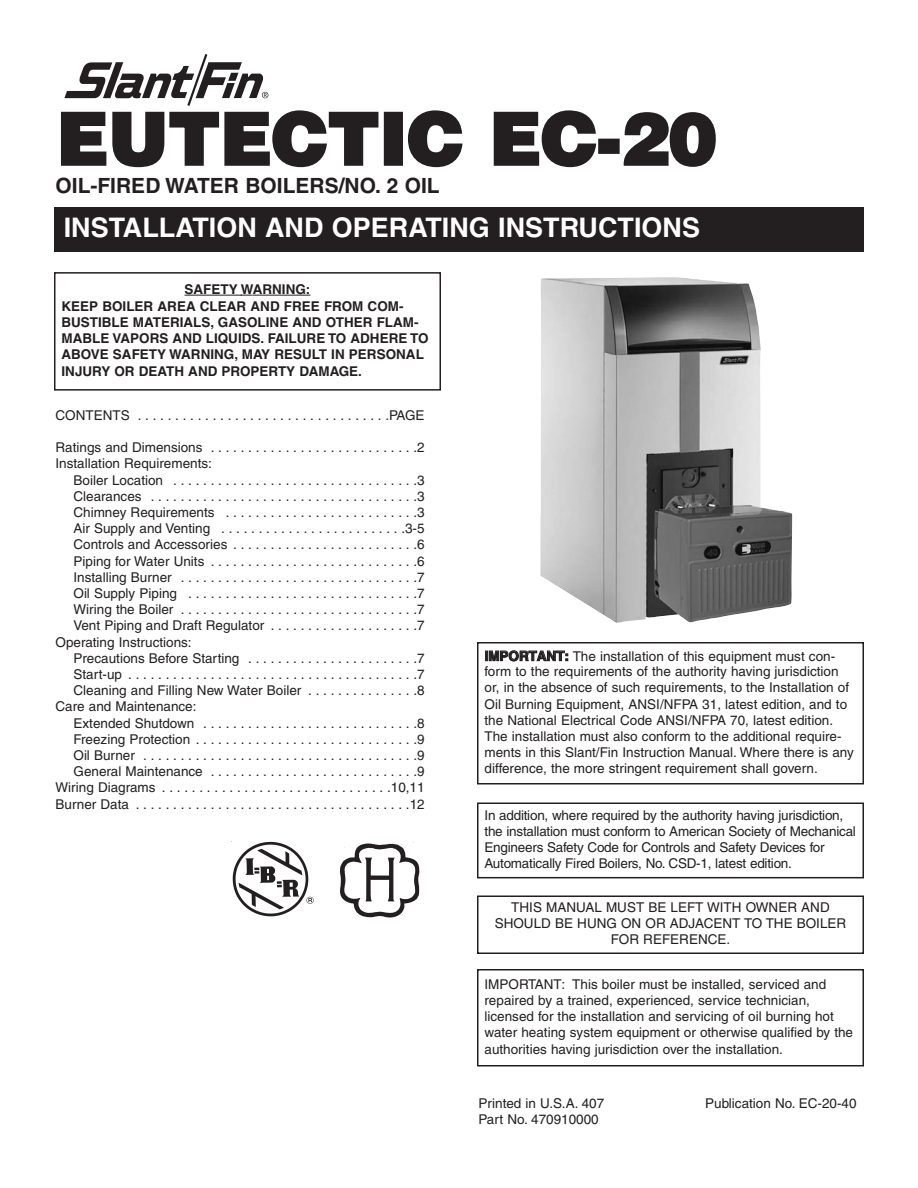
<style>
.page{position:relative;width:918px;height:1188px;background:#fff}
.page>*{position:absolute;margin:0;border:0;box-sizing:border-box;transform-origin:0 0}
.t1{font:900 72px "Helvetica";letter-spacing:-.005em;color:#231f20}
.t2{font:700 27px "Helvetica";color:#fff}
.t3{font:700 21px "Helvetica";color:#231f20}
.t4{font:13.5px/16.2px "Helvetica";color:#231f20}
.t5{font:700 13.5px/16.4px "Helvetica";color:#231f20}
.s1{font-weight:700}
</style>
<div class="page">
<div style="left:54px;top:207px;width:810px;height:45px;background:#231f20"></div>
<hr style="left:185px;top:295px;width:57px;height:1px;background:#231f20">
<hr style="left:253px;top:295px;width:57px;height:1px;background:#231f20">
<div style="left:54px;top:272px;width:387px;height:119px;border:2px solid #231f20"></div>
<div style="left:477px;top:642px;width:387px;height:142px;border:2px solid #231f20"></div>
<div style="left:477px;top:802px;width:387px;height:76px;border:2px solid #231f20"></div>
<div style="left:477px;top:896px;width:387px;height:58px;border:2px solid #231f20"></div>
<div style="left:477px;top:969px;width:387px;height:97px;border:2px solid #231f20"></div>
<svg style="left:64px;top:54px;width:204px;height:52px"></svg>
<img style="left:540px;top:277px;width:252px;height:346px">
<img style="left:232px;top:842px;width:86px;height:75px">
<img style="left:339px;top:842px;width:81px;height:76px">
<h1 class="t1" style="left:57px;top:98px;width:662px">EUTECTIC EC-20</h1>
<h3 class="t3" style="left:56px;top:177px;width:386px">OIL-FIRED WATER BOILERS/NO. 2 OIL</h3>
<h2 class="t2" style="left:64px;top:217px;width:638px">INSTALLATION AND OPERATING INSTRUCTIONS</h2>
<p class="t5" style="left:62px;top:282px;width:369px;text-indent:123px">SAFETY WARNING:<br>KEEP BOILER AREA CLEAR AND FREE FROM COM-BUSTIBLE MATERIALS, GASOLINE AND OTHER FLAM-MABLE VAPORS AND LIQUIDS. FAILURE TO ADHERE TO ABOVE SAFETY WARNING, MAY RESULT IN PERSONAL INJURY OR DEATH AND PROPERTY DAMAGE.</p>
<p class="t4" style="left:56px;top:408px;width:371px">CONTENTS . . . . . . . . . . . . . . . . . . . . . . . . . . . . . . . . . .PAGE</p>
<p class="t4" style="left:56px;top:441px;width:371px">Ratings and Dimensions . . . . . . . . . . . . . . . . . . . . . . . . . . . .2<br>Installation Requirements:</p>
<p class="t4" style="left:73px;top:473px;width:353px">Boiler Location . . . . . . . . . . . . . . . . . . . . . . . . . . . . . . . . .3</p>
<p class="t4" style="left:73px;top:489px;width:353px">Clearances . . . . . . . . . . . . . . . . . . . . . . . . . . . . . . . . . . . .3</p>
<p class="t4" style="left:73px;top:505px;width:353px">Chimney Requirements . . . . . . . . . . . . . . . . . . . . . . . . . .3</p>
<p class="t4" style="left:73px;top:522px;width:353px">Air Supply and Venting . . . . . . . . . . . . . . . . . . . . . . . . .3-5</p>
<p class="t4" style="left:73px;top:538px;width:353px">Controls and Accessories . . . . . . . . . . . . . . . . . . . . . . . . .6</p>
<p class="t4" style="left:73px;top:554px;width:353px">Piping for Water Units . . . . . . . . . . . . . . . . . . . . . . . . . . . .6</p>
<p class="t4" style="left:73px;top:570px;width:353px">Installing Burner . . . . . . . . . . . . . . . . . . . . . . . . . . . . . . . .7</p>
<p class="t4" style="left:73px;top:586px;width:353px">Oil Supply Piping . . . . . . . . . . . . . . . . . . . . . . . . . . . . . . .7</p>
<p class="t4" style="left:73px;top:603px;width:353px">Wiring the Boiler . . . . . . . . . . . . . . . . . . . . . . . . . . . . . . . .7</p>
<p class="t4" style="left:73px;top:619px;width:353px">Vent Piping and Draft Regulator . . . . . . . . . . . . . . . . . . . .7</p>
<p class="t4" style="left:56px;top:635px;width:138px">Operating Instructions:</p>
<p class="t4" style="left:73px;top:651px;width:353px">Precautions Before Starting . . . . . . . . . . . . . . . . . . . . . . .7</p>
<p class="t4" style="left:73px;top:667px;width:353px">Start-up . . . . . . . . . . . . . . . . . . . . . . . . . . . . . . . . . . . . . . .7</p>
<p class="t4" style="left:73px;top:684px;width:353px">Cleaning and Filling New Water Boiler . . . . . . . . . . . . . . .8</p>
<p class="t4" style="left:55px;top:700px;width:143px">Care and Maintenance:</p>
<p class="t4" style="left:73px;top:716px;width:353px">Extended Shutdown . . . . . . . . . . . . . . . . . . . . . . . . . . . . .8</p>
<p class="t4" style="left:73px;top:732px;width:353px">Freezing Protection . . . . . . . . . . . . . . . . . . . . . . . . . . . . . .9</p>
<p class="t4" style="left:73px;top:748px;width:353px">Oil Burner . . . . . . . . . . . . . . . . . . . . . . . . . . . . . . . . . . . . .9</p>
<p class="t4" style="left:73px;top:765px;width:353px">General Maintenance . . . . . . . . . . . . . . . . . . . . . . . . . . . .9</p>
<p class="t4" style="left:55px;top:781px;width:371px">Wiring Diagrams . . . . . . . . . . . . . . . . . . . . . . . . . . . . . . .10,11</p>
<p class="t4" style="left:55px;top:797px;width:371px">Burner Data . . . . . . . . . . . . . . . . . . . . . . . . . . . . . . . . . . . . .12</p>
<p class="t4" style="left:485px;top:649px;width:371px"><span class="s1">IMPORTANT:</span> The installation of this equipment must con&shy;form to the requirements of the authority having jurisdiction or, in the absence of such requirements, to the Installation of Oil Burning Equipment, ANSI/NFPA 31, latest edition, and to the National Electrical Code ANSI/NFPA 70, latest edition.<br>The installation must also conform to the additional require&shy;ments in this Slant/Fin Instruction Manual. Where there is any difference, the more stringent requirement shall govern.</p>
<p class="t4" style="left:484px;top:808px;width:373px">In addition, where required by the authority having jurisdiction, the installation must conform to American Society of Mechanical Engineers Safety Code for Controls and Safety Devices for Automatically Fired Boilers, No. CSD-1, latest edition.</p>
<p class="t4" style="left:495px;top:900px;width:353px;text-align:center">THIS MANUAL MUST BE LEFT WITH OWNER AND<br>SHOULD BE HUNG ON OR ADJACENT TO THE BOILER<br>FOR REFERENCE.</p>
<p class="t4" style="left:484px;top:977px;width:370px">IMPORTANT: This boiler must be installed, serviced and repaired by a trained, experienced, service technician, licensed for the installation and servicing of oil burning hot water heating system equipment or otherwise qualified by the authorities having jurisdiction over the installation.</p>
<p class="t4" style="left:478px;top:1096px;width:127px">Printed in U.S.A. 407</p>
<p class="t4" style="left:705px;top:1096px;width:153px">Publication No. EC-20-40</p>
<p class="t4" style="left:478px;top:1112px;width:122px">Part No. 470910000</p>
</div>
